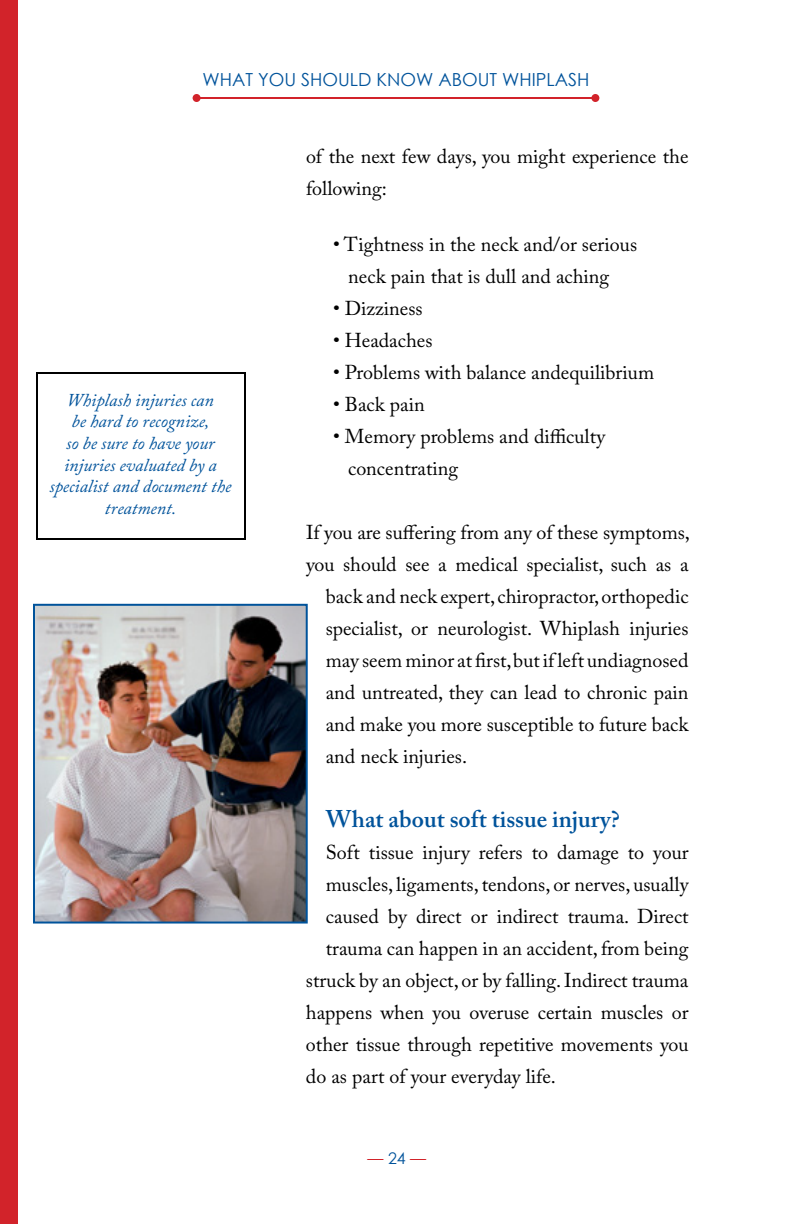
<style>
.page{position:relative;width:792px;height:1224px;background:#fff}
.page>*{position:absolute;margin:0;border:0;box-sizing:border-box;transform-origin:0 0}
.t1{font:600 24px "Adobe Caslon Pro";color:#00539b}
.t2{font:20px/32px "Adobe Caslon Pro";color:#000}
.t3{font:italic 18px/21.6px "Adobe Caslon Pro";color:#00539b;text-align:center}
.t4{font:18px "Century Gothic";color:#00539b}
.t5{font:16px "Century Gothic";color:#d2232a}
.s1{color:#00539b}
</style>
<div class="page">
<hr style="left:197px;top:97px;width:398px;height:2px;background:#d2232a">
<div style="left:193px;top:94px;width:8px;height:8px;background:#d2232a;border-radius:50%"></div>
<div style="left:591px;top:94px;width:8px;height:8px;background:#d2232a;border-radius:50%"></div>
<div style="left:0;top:0;width:18px;height:1224px;background:#d2232a"></div>
<div style="left:36px;top:372px;width:210px;height:168px;border:2px solid #000"></div>
<img style="left:36px;top:607px;width:269px;height:314px">
<div style="left:33px;top:604px;width:275px;height:320px;border:2px solid #00539b"></div>
<p class="t4" style="left:203px;top:66px;width:388px">WHAT YOU SHOULD KNOW ABOUT WHIPLASH</p>
<p class="t3" style="left:49px;top:389px;width:183px">Whiplash injuries can<br>be hard to recognize,<br>so be sure to have your injuries evaluated by a specialist and document the treatment.</p>
<p class="t2" style="left:306px;top:141px;width:384px">of the next few days, you might experience the following:</p>
<p class="t2" style="left:348px;top:229px;width:290px;text-indent:-15px">• Tightness in the neck and/or serious neck pain that is dull and aching</p>
<p class="t2" style="left:333px;top:293px;width:91px">• Dizziness</p>
<p class="t2" style="left:333px;top:325px;width:101px">• Headaches</p>
<p class="t2" style="left:333px;top:357px;width:323px">• Problems with balance andequilibrium</p>
<p class="t2" style="left:333px;top:389px;width:93px">• Back pain</p>
<p class="t2" style="left:348px;top:421px;width:258px;text-indent:-15px">• Memory problems and difficulty concentrating</p>
<p class="t2" style="left:306px;top:517px;width:386px">If you are suffering from any of these symptoms,</p>
<p class="t2" style="left:306px;top:549px;width:384px">you should see a medical specialist, such as a</p>
<p class="t2" style="left:326px;top:581px;width:364px">back and neck expert, chiropractor, orthopedic</p>
<p class="t2" style="left:326px;top:613px;width:364px">specialist, or neurologist. Whiplash injuries</p>
<p class="t2" style="left:326px;top:645px;width:364px">may seem minor at first, but if left undiagnosed</p>
<p class="t2" style="left:326px;top:677px;width:364px">and untreated, they can lead to chronic pain</p>
<p class="t2" style="left:326px;top:709px;width:364px">and make you more susceptible to future back</p>
<p class="t2" style="left:326px;top:741px;width:143px">and neck injuries.</p>
<p class="t1" style="left:326px;top:805px;width:296px">What about soft tissue injury?</p>
<p class="t2" style="left:326px;top:837px;width:364px">Soft tissue injury refers to damage to your</p>
<p class="t2" style="left:326px;top:869px;width:364px">muscles, ligaments, tendons, or nerves, usually</p>
<p class="t2" style="left:326px;top:901px;width:364px">caused by direct or indirect trauma. Direct</p>
<p class="t2" style="left:326px;top:933px;width:364px">trauma can happen in an accident, from being</p>
<p class="t2" style="left:306px;top:965px;width:384px">struck by an object, or by falling. Indirect trauma</p>
<p class="t2" style="left:306px;top:997px;width:384px">happens when you overuse certain muscles or</p>
<p class="t2" style="left:306px;top:1029px;width:384px">other tissue through repetitive movements you</p>
<p class="t2" style="left:306px;top:1061px;width:251px">do as part of your everyday life.</p>
<p class="t5" style="left:368px;top:1147px;width:60px">— <span class="s1">24</span> —</p>
</div>
